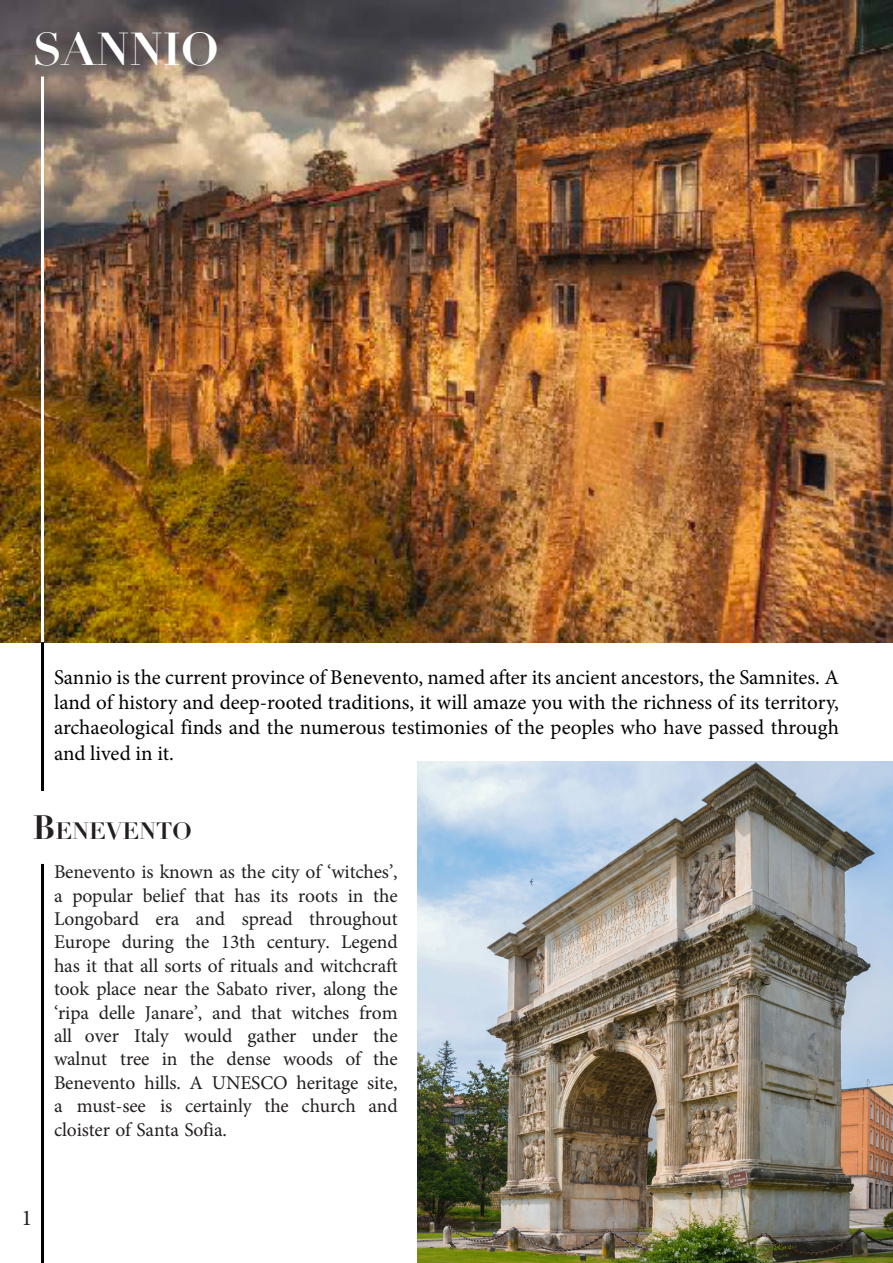
<style>
.page{position:relative;width:893px;height:1263px;background:#fff}
.page>*{position:absolute;margin:0;border:0;box-sizing:border-box;transform-origin:0 0}
.t1{font:700 45px "Didot";color:#fff}
.t2{font:700 23.1px "Didot";color:#231f20}
.t3{font:22.5px "Minion Pro";color:#231f20}
.t4{font:21px/25.2px "Minion Pro";color:#000;text-align:justify}
.t5{font:19.5px/23.4px "Minion Pro";letter-spacing:-.01em;color:#231f20;text-align:justify}
.s1{font-size:33px}
</style>
<div class="page">
<img style="left:0;top:0;width:893px;height:642px">
<hr style="left:41px;top:77px;width:3px;height:714px;background:#fff">
<hr style="left:41px;top:864px;width:3px;height:399px;background:#000">
<hr style="left:41px;top:642px;width:3px;height:149px;background:#000">
<img style="left:418px;top:761px;width:475px;height:502px">
<p class="t1" style="left:33px;top:21px;width:187px">SANNIO</p>
<p class="t4" style="left:54px;top:664px;width:786px">Sannio is the current province of Benevento, named after its ancient ancestors, the Samnites. A land of history and deep-rooted traditions, it will amaze you with the richness of its territory, archaeological finds and the numerous testimonies of the peoples who have passed through and lived in it.</p>
<p class="t2" style="left:33px;top:816px;width:161px"><span class="s1">B</span>ENEVENTO</p>
<p class="t5" style="left:54px;top:860px;width:345px">Benevento is known as the city of ‘witches’, a popular belief that has its roots in the Longobard era and spread throughout Europe during the 13th century. Legend has it that all sorts of rituals and witchcraft took place near the Sabato river, along the ‘ripa delle Janare’, and that witches from all over Italy would gather under the walnut tree in the dense woods of the Benevento hills. A UNESCO heritage site, a must-see is certainly the church and cloister of Santa Sofia.</p>
<p class="t3" style="left:22px;top:1204px;width:12px">1</p>
</div>
